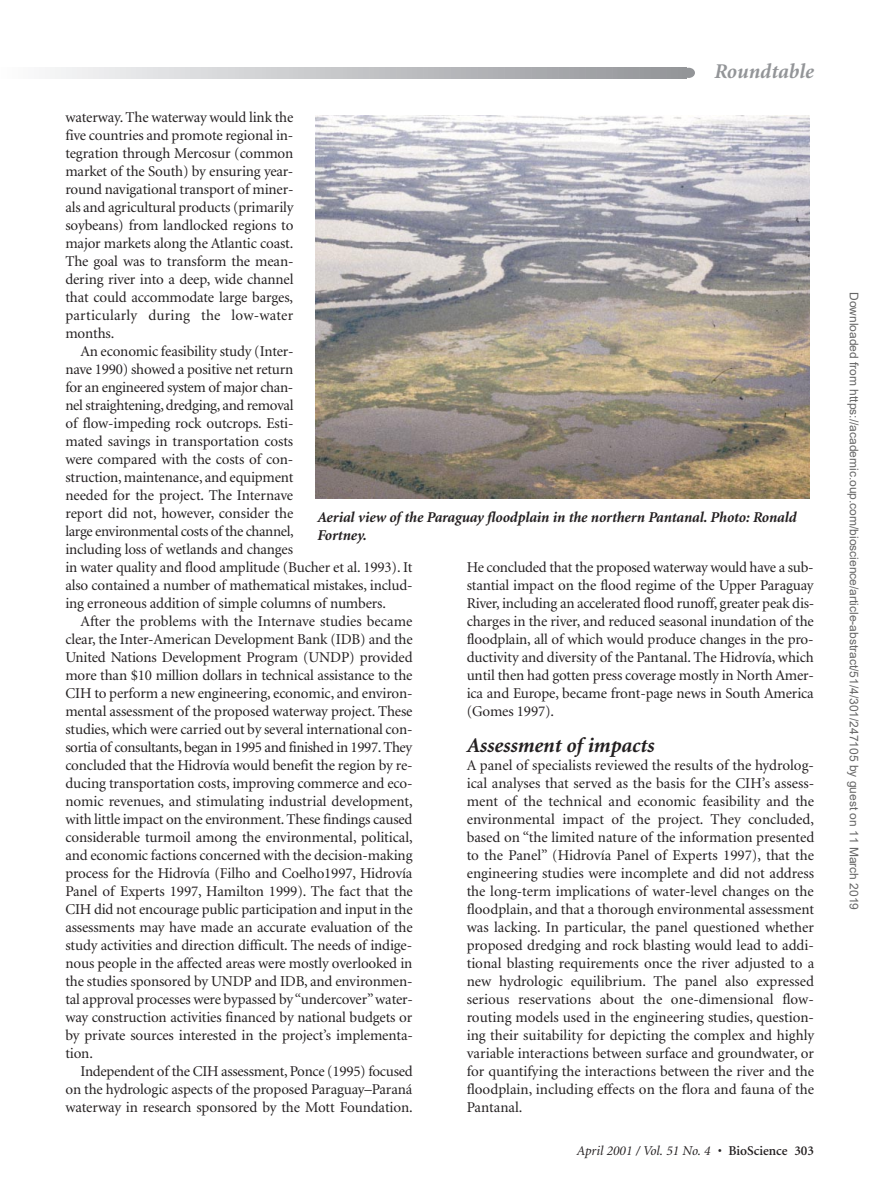
<style>
.page{position:relative;width:883px;height:1202px;background:#fff}
.page>*{position:absolute;margin:0;border:0;box-sizing:border-box;transform-origin:0 0}
.t1{font:italic 700 21px "Minion";letter-spacing:-.005em;color:#231f20}
.t2{font:italic 700 21px "Minion";color:#939598}
.t3{font:15px/18px "Minion";letter-spacing:-.01em;color:#231f20;text-align:justify}
.t4{font:italic 700 15px/18px "Minion";letter-spacing:-.01em;color:#231f20}
.t5{font:15px "Minion";letter-spacing:.015em;color:#231f20}
.t6{font:italic 13.5px "Minion";color:#231f20}
.t7{font:12px "Arial";color:#666}
.s1{font-weight:600;font-style:normal}
</style>
<div class="page">
<div style="left:682px;top:68px;width:13px;height:10px;background:#939598;border-radius:50%"></div>
<svg style="left:50px;top:68px;width:636px;height:10px;background:#c2c3c6"></svg>
<img style="left:316px;top:116px;width:493px;height:382px">
<p class="t2" style="left:714px;top:63px;width:101px">Roundtable</p>
<p class="t3" style="left:65px;top:109px;width:229px">waterway. The waterway would link the</p>
<p class="t3" style="left:65px;top:127px;width:229px">five countries and promote regional in-</p>
<p class="t3" style="left:65px;top:145px;width:229px">tegration through Mercosur (common</p>
<p class="t3" style="left:65px;top:163px;width:230px">market of the South) by ensuring year-</p>
<p class="t3" style="left:65px;top:181px;width:230px">round navigational transport of miner-</p>
<p class="t3" style="left:65px;top:199px;width:230px">als and agricultural products (primarily</p>
<p class="t3" style="left:65px;top:217px;width:230px">soybeans) from landlocked regions to</p>
<p class="t3" style="left:65px;top:235px;width:229px">major markets along the Atlantic coast.</p>
<p class="t3" style="left:65px;top:253px;width:230px">The goal was to transform the mean-</p>
<p class="t3" style="left:65px;top:271px;width:230px">dering river into a deep, wide channel</p>
<p class="t3" style="left:65px;top:289px;width:229px">that could accommodate large barges,</p>
<p class="t5" style="left:65px;top:309px;width:229px">particularly during the low-water</p>
<p class="t3" style="left:65px;top:325px;width:50px">months.</p>
<p class="t3" style="left:80px;top:343px;width:215px">An economic feasibility study (Inter-</p>
<p class="t3" style="left:65px;top:361px;width:230px">nave 1990) showed a positive net return</p>
<p class="t3" style="left:65px;top:379px;width:229px">for an engineered system of major chan-</p>
<p class="t3" style="left:65px;top:397px;width:230px">nel straightening, dredging, and removal</p>
<p class="t3" style="left:65px;top:415px;width:230px">of flow-impeding rock outcrops. Esti-</p>
<p class="t3" style="left:65px;top:433px;width:229px">mated savings in transportation costs</p>
<p class="t3" style="left:65px;top:451px;width:229px">were compared with the costs of con-</p>
<p class="t3" style="left:65px;top:469px;width:230px">struction, maintenance, and equipment</p>
<p class="t3" style="left:65px;top:487px;width:229px">needed for the project. The Internave</p>
<p class="t3" style="left:65px;top:505px;width:230px">report did not, however, consider the</p>
<p class="t3" style="left:65px;top:523px;width:230px">large environmental costs of the channel,</p>
<p class="t3" style="left:65px;top:541px;width:229px">including loss of wetlands and changes</p>
<p class="t3" style="left:65px;top:559px;width:349px">in water quality and flood amplitude (Bucher et al. 1993). It</p>
<p class="t3" style="left:65px;top:577px;width:349px">also contained a number of mathematical mistakes, includ-</p>
<p class="t3" style="left:65px;top:595px;width:322px">ing erroneous addition of simple columns of numbers.</p>
<p class="t3" style="left:80px;top:613px;width:334px">After the problems with the Internave studies became</p>
<p class="t3" style="left:65px;top:631px;width:349px">clear, the Inter-American Development Bank (IDB) and the</p>
<p class="t3" style="left:65px;top:649px;width:349px">United Nations Development Program (UNDP) provided</p>
<p class="t3" style="left:65px;top:667px;width:349px">more than $10 million dollars in technical assistance to the</p>
<p class="t3" style="left:65px;top:685px;width:349px">CIH to perform a new engineering, economic, and environ-</p>
<p class="t3" style="left:65px;top:703px;width:349px">mental assessment of the proposed waterway project. These</p>
<p class="t3" style="left:65px;top:721px;width:349px">studies, which were carried out by several international con-</p>
<p class="t3" style="left:65px;top:739px;width:348px">sortia of consultants, began in 1995 and finished in 1997. They</p>
<p class="t3" style="left:65px;top:757px;width:349px">concluded that the Hidrovía would benefit the region by re-</p>
<p class="t3" style="left:65px;top:775px;width:349px">ducing transportation costs, improving commerce and eco-</p>
<p class="t3" style="left:65px;top:793px;width:349px">nomic revenues, and stimulating industrial development,</p>
<p class="t3" style="left:65px;top:811px;width:349px">with little impact on the environment. These findings caused</p>
<p class="t3" style="left:65px;top:829px;width:349px">considerable turmoil among the environmental, political,</p>
<p class="t3" style="left:65px;top:847px;width:349px">and economic factions concerned with the decision-making</p>
<p class="t3" style="left:65px;top:865px;width:349px">process for the Hidrovía (Filho and Coelho1997, Hidrovía</p>
<p class="t3" style="left:65px;top:883px;width:349px">Panel of Experts 1997, Hamilton 1999). The fact that the</p>
<p class="t3" style="left:65px;top:901px;width:349px">CIH did not encourage public participation and input in the</p>
<p class="t3" style="left:65px;top:919px;width:349px">assessments may have made an accurate evaluation of the</p>
<p class="t3" style="left:65px;top:937px;width:348px">study activities and direction difficult. The needs of indige-</p>
<p class="t3" style="left:65px;top:955px;width:348px">nous people in the affected areas were mostly overlooked in</p>
<p class="t3" style="left:65px;top:973px;width:349px">the studies sponsored by UNDP and IDB, and environmen-</p>
<p class="t3" style="left:65px;top:991px;width:349px">tal approval processes were bypassed by “undercover” water-</p>
<p class="t3" style="left:65px;top:1009px;width:348px">way construction activities financed by national budgets or</p>
<p class="t3" style="left:65px;top:1027px;width:349px">by private sources interested in the project’s implementa-</p>
<p class="t3" style="left:65px;top:1045px;width:29px">tion.</p>
<p class="t3" style="left:80px;top:1063px;width:334px">Independent of the CIH assessment, Ponce (1995) focused</p>
<p class="t3" style="left:65px;top:1081px;width:348px">on the hydrologic aspects of the proposed Paraguay–Paraná</p>
<p class="t3" style="left:65px;top:1099px;width:349px">waterway in research sponsored by the Mott Foundation.</p>
<p class="t4" style="left:317px;top:510px;width:481px">Aerial view of the Paraguay floodplain in the northern Pantanal. Photo: Ronald<br>Fortney.</p>
<p class="t3" style="left:467px;top:559px;width:349px">He concluded that the proposed waterway would have a sub&shy;stantial impact on the flood regime of the Upper Paraguay River, including an accelerated flood runoff, greater peak dis&shy;charges in the river, and reduced seasonal inundation of the floodplain, all of which would produce changes in the pro&shy;ductivity and diversity of the Pantanal. The Hidrovía, which until then had gotten press coverage mostly in North Amer&shy;ica and Europe, became front-page news in South America (Gomes 1997).</p>
<p class="t1" style="left:467px;top:737px;width:189px">Assessment of impacts</p>
<p class="t3" style="left:467px;top:757px;width:349px">A panel of specialists reviewed the results of the hydrolog&shy;ical analyses that served as the basis for the CIH’s assess&shy;ment of the technical and economic feasibility and the environmental impact of the project. They concluded, based on “the limited nature of the information presented to the Panel” (Hidrovía Panel of Experts 1997), that the engineering studies were incomplete and did not address the long-term implications of water-level changes on the floodplain, and that a thorough environmental assessment was lacking. In particular, the panel questioned whether proposed dredging and rock blasting would lead to addi&shy;tional blasting requirements once the river adjusted to a new hydrologic equilibrium. The panel also expressed serious reservations about the one-dimensional flow&shy;routing models used in the engineering studies, question&shy;ing their suitability for depicting the complex and highly variable interactions between surface and groundwater, or for quantifying the interactions between the river and the floodplain, including effects on the flora and fauna of the Pantanal.</p>
<p class="t6" style="left:577px;top:1144px;width:239px">April 2001 / Vol. 51 No. 4 • <span class="s1">BioScience 303</span></p>
<p class="t7" style="left:858px;top:292px;width:619px;rotate:90deg">Downloaded from https://academic.oup.com/bioscience/article-abstract/51/4/301/247105 by guest on 11 March 2019</p>
</div>
